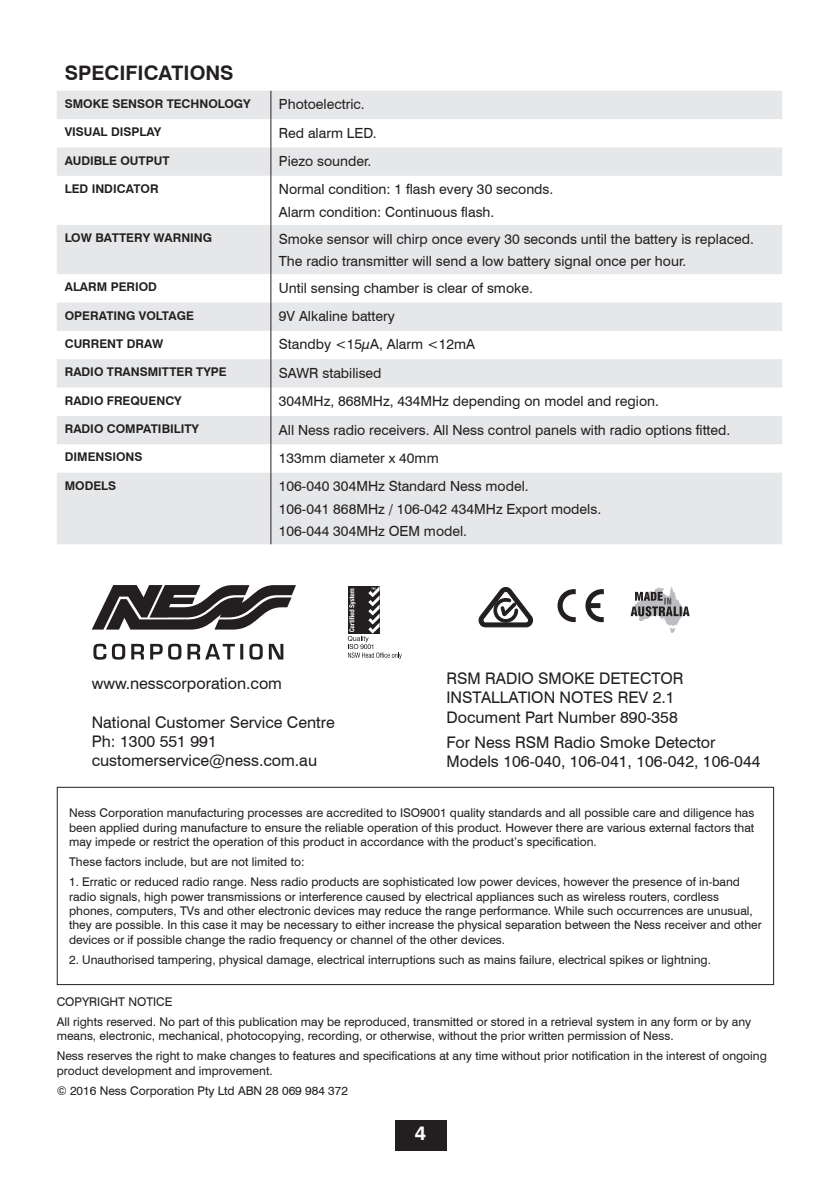
<style>
.page{position:relative;width:840px;height:1191px;background:#fff}
.page>*{position:absolute;margin:0;border:0;box-sizing:border-box;transform-origin:0 0}
.t1{font:700 20px "Swiss 721 BT";color:#231f20}
.t2{font:700 20px "Swiss 721 BT";color:#fff}
.t3{font:16px/19.2px "Swiss 721 BT";color:#231f20}
.t4{font:14px/22.4px "Swiss 721 BT";color:#231f20}
.t5{font:12px/14.4px "Swiss 721 BT";color:#231f20}
.t6{font:700 12px "Swiss 721 BT";color:#231f20}
</style>
<div class="page">
<div style="left:395px;top:1120px;width:51px;height:30px;background:#231f20"></div>
<svg style="left:57px;top:91px;width:724px;height:453px;fill:#e6e7e9"></svg>
<svg style="left:270px;top:91px;width:1px;height:85px"></svg>
<hr style="left:270px;top:176px;width:1px;height:49px;background:#231f20">
<hr style="left:270px;top:225px;width:1px;height:49px;background:#231f20">
<svg style="left:270px;top:274px;width:1px;height:198px"></svg>
<hr style="left:270px;top:472px;width:1px;height:72px;background:#231f20">
<svg style="left:585px;top:589px;width:18px;height:33px"></svg>
<svg style="left:557px;top:589px;width:18px;height:33px"></svg>
<svg style="left:347px;top:586px;width:54px;height:73px"></svg>
<svg style="left:92px;top:585px;width:204px;height:44px"></svg>
<svg style="left:93px;top:644px;width:190px;height:15px"></svg>
<svg style="left:630px;top:587px;width:59px;height:46px"></svg>
<svg style="left:478px;top:586px;width:54px;height:41px"></svg>
<div style="left:57px;top:787px;width:716px;height:198px;border:1px solid #231f20"></div>
<h1 class="t1" style="left:65px;top:61px;width:170px">SPECI FICATIONS</h1>
<p class="t6" style="left:65px;top:96px;width:187px">SMOKE SENSOR TECHNOLOGY</p>
<p class="t4" style="left:279px;top:93px;width:87px">Photoelectric.</p>
<p class="t6" style="left:65px;top:125px;width:98px">VISUAL DISPLAY</p>
<p class="t4" style="left:279px;top:121px;width:99px">Red alarm LED.</p>
<p class="t6" style="left:65px;top:153px;width:106px">AUDI BLE OUTPUT</p>
<p class="t4" style="left:279px;top:150px;width:94px">Piezo sounder.</p>
<p class="t6" style="left:65px;top:181px;width:9px">LED</p>
<p class="t6" style="left:92px;top:181px;width:68px">INDICATOR</p>
<p class="t4" style="left:279px;top:178px;width:276px">Normal condition: 1 flash every 30 seconds.<br>Alarm condition: Continuous flash.</p>
<p class="t6" style="left:65px;top:230px;width:149px">LOW BATTERY WARNI NG</p>
<p class="t4" style="left:279px;top:227px;width:476px">Smoke sensor will chirp once every 30 seconds until the battery is replaced.<br>The radio transmitter will send a low battery signal once per hour.</p>
<p class="t6" style="left:65px;top:280px;width:94px">ALARM PERIOD</p>
<p class="t4" style="left:279px;top:276px;width:255px">Until sensing chamber is clear of smoke.</p>
<p class="t6" style="left:65px;top:308px;width:131px">OPERATI NG VOLTAGE</p>
<p class="t4" style="left:279px;top:305px;width:117px">9V Alkaline battery</p>
<p class="t6" style="left:65px;top:336px;width:100px">CURRENT DRAW</p>
<p class="t4" style="left:279px;top:333px;width:198px">Standby &lt;15µA, Alarm &lt;12mA</p>
<p class="t6" style="left:65px;top:365px;width:163px">RADI O TRANSMITTER TYPE</p>
<p class="t4" style="left:279px;top:361px;width:104px">SAWR stabilised</p>
<p class="t6" style="left:65px;top:393px;width:118px">RADIO FREQUENCY</p>
<p class="t4" style="left:279px;top:390px;width:381px">304MHz, 868MHz, 434MHz depending on model and region.</p>
<p class="t6" style="left:65px;top:421px;width:136px">RADI O COMPATI BI LITY</p>
<p class="t4" style="left:279px;top:418px;width:453px">All Ness radio receivers. All Ness control panels with radio options fitted.</p>
<p class="t6" style="left:65px;top:450px;width:9px">DIM</p>
<p class="t6" style="left:88px;top:450px;width:56px">ENSIONS</p>
<p class="t4" style="left:279px;top:446px;width:161px">133mm diameter x 40mm</p>
<p class="t6" style="left:65px;top:478px;width:53px">MODELS</p>
<p class="t4" style="left:279px;top:475px;width:324px">106-040 304MHz Standard Ness model.<br>106-041 868MHz / 106-042 434MHz Export models.<br>106-044 304MHz OEM model.</p>
<h2 class="t3" style="left:446px;top:669px;width:175px">RSM Radio Smoke Detector<br>Installat</h2>
<h2 class="t3" style="left:92px;top:674px;width:192px">www.nesscorporation.com</h2>
<h2 class="t3" style="left:92px;top:712px;width:244px">National Customer Service Centre<br>Ph: 1300 551 991 customerservice@ness.com.au</h2>
<p class="t5" style="left:69px;top:805px;width:686px;text-align:justify">Ness Corporation manufacturing processes are accredited to I SO9001 quality standards and all possible care and diligence has been applied during manufacture to ensure the reliable operation of this product. However there are various external factors that may impede or restrict the operation of this product in accordance with the product’s specification.</p>
<p class="t5" style="left:69px;top:854px;width:237px">These factors include, but are not limited to:</p>
<p class="t5" style="left:69px;top:874px;width:693px">1. Erratic or reduced radio range. Ness radio products are sophisticated low power devices, however the presence of in-band radio signals, high power transmissions or interference caused by electrical appliances such as wireless routers, cordless phones, computers, TVs and other electronic devices may reduce the range performance. While such occurrences are unusual, they are possible. I n this case it may be necessary to either increase the physical separation between the Ness receiver and other devices or if possible change the radio frequency or channel of the other devices.</p>
<p class="t5" style="left:69px;top:952px;width:643px">2. U nauthorised tampering, physical damage, electrical interruptions such as mains failure, electrical spikes or lightning.</p>
<h2 class="t3" style="left:527px;top:688px;width:13px">ion</h2>
<h2 class="t3" style="left:559px;top:688px;width:21px">Notes</h2>
<h2 class="t3" style="left:446px;top:688px;width:233px;text-align:right">Rev 2.1<br>Document Part Number 890-358</h2>
<h2 class="t3" style="left:446px;top:732px;width:315px">For Ness RSM Radio Smoke Detector<br>Models 106-040, 106-041, 106-042, 106-044</h2>
<p class="t5" style="left:57px;top:991px;width:695px;line-height:20.2px">Copyright Notice<br>All rights reserved. No part of this publication may be reproduced, transmitted or stored in a retrieval system in any form or by any</p>
<p class="t5" style="left:57px;top:1025px;width:711px;line-height:20.2px">means, electronic, mechanical, photocopying, recording, or otherwise, without the prior written permission of Ness.<br>Ness reserves the right to make changes to features and specifications at any time without prior notification in the interest of ongoing</p>
<p class="t5" style="left:57px;top:1060px;width:292px;line-height:20.2px">product development and improvement.<br>© 2016 Ness Corporation Pty Ltd ABN 28 069 984 372</p>
<h1 class="t2" style="left:414px;top:1121px;width:13px">4</h1>
</div>
